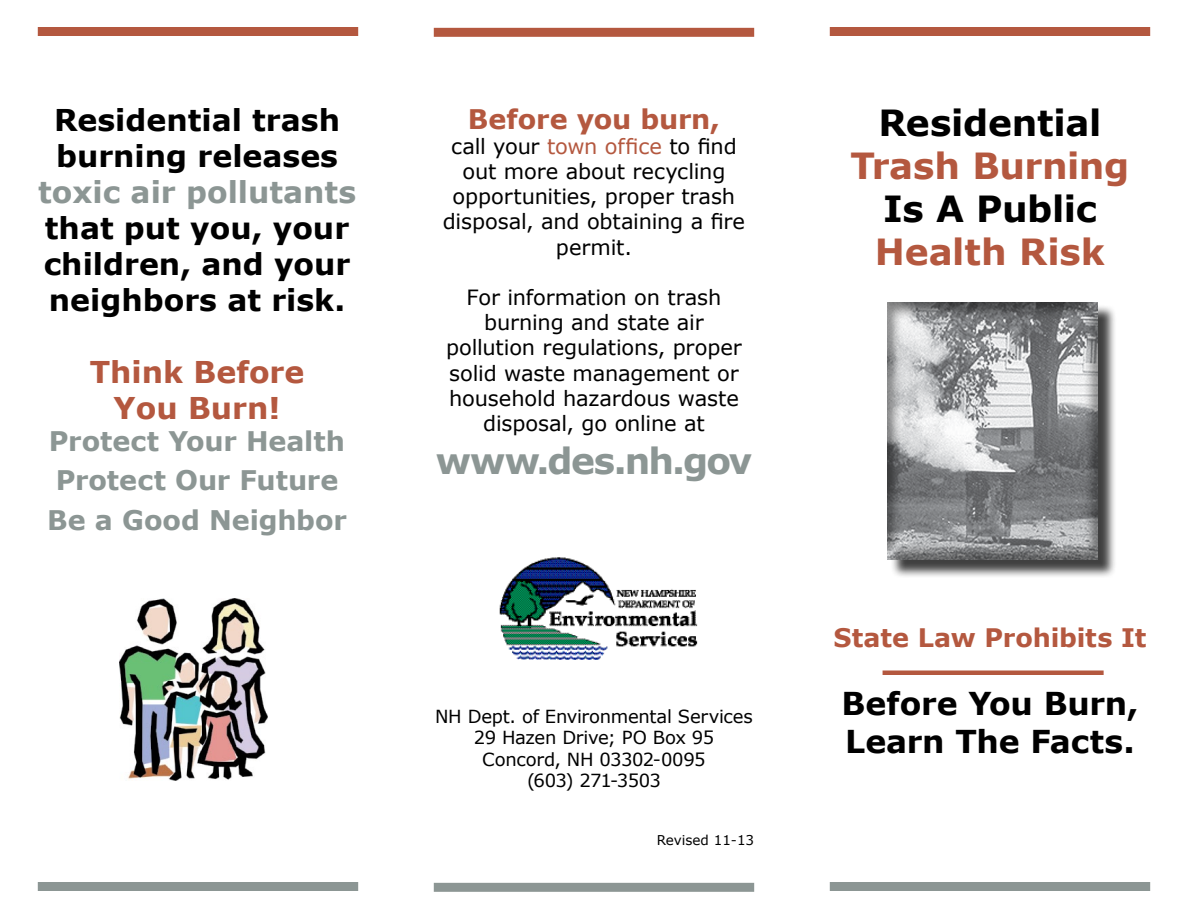
<style>
.page{position:relative;width:1188px;height:918px;background:#fff}
.page>*{position:absolute;margin:0;border:0;box-sizing:border-box;transform-origin:0 0}
.t1{font:700 36px "Verdana";letter-spacing:-.01em;color:#b4583f}
.t2{font:700 36px "Verdana";letter-spacing:-.01em;color:#000}
.t3{font:700 36px "Verdana";letter-spacing:-.05em;color:#8c9694}
.t4{font:700 31.5px/37.8px "Verdana";letter-spacing:-.01em;color:#000}
.t5{font:700 30px/36px "Verdana";color:#000}
.t6{font:700 30px/36px "Verdana";color:#b4583f;text-align:center}
.t7{font:700 30px "Verdana";color:#8c9694}
.t8{font:700 27px/39.2px "Verdana";color:#8c9694;text-align:center}
.t9{font:700 27px "Verdana";letter-spacing:-.005em;color:#b4583f}
.t10{font:700 25.5px "Verdana";letter-spacing:-.005em;color:#b4583f}
.t11{font:21px/25.2px "Verdana";letter-spacing:-.01em;color:#000;text-align:center}
.t12{font:18px/21.6px "Verdana";letter-spacing:-.02em;color:#000;text-align:center}
.t13{font:13.5px "Verdana";color:#000}
.s1{color:#b4583f}
</style>
<div class="page">
<div style="left:890px;top:304px;width:227px;height:275px;background:#000;opacity:.75"></div>
<div style="left:874px;top:302px;width:237px;height:258px;background:#000;opacity:.5"></div>
<img style="left:120px;top:599px;width:148px;height:182px">
<div style="left:883px;top:670px;width:221px;height:5px;background:#b4583f"></div>
<img style="left:499px;top:557px;width:199px;height:103px">
<div style="left:830px;top:27px;width:320px;height:9px;background:#b4583f"></div>
<div style="left:830px;top:882px;width:320px;height:9px;background:#8c9694"></div>
<div style="left:434px;top:28px;width:320px;height:9px;background:#b4583f"></div>
<div style="left:434px;top:883px;width:320px;height:9px;background:#8c9694"></div>
<div style="left:38px;top:27px;width:320px;height:9px;background:#b4583f"></div>
<div style="left:38px;top:882px;width:320px;height:9px;background:#8c9694"></div>
<h3 class="t5" style="left:54px;top:101px;width:287px">Residential trash burning releases</h3>
<h3 class="t7" style="left:38px;top:173px;width:319px">toxic air pollutants</h3>
<h3 class="t5" style="left:44px;top:209px;width:308px;text-align:justify">that put you, your children, and your neighbors at risk.</h3>
<h3 class="t6" style="left:90px;top:353px;width:216px">Think Before<br>You Burn!</h3>
<p class="t8" style="left:47px;top:421px;width:301px">Protect Your Health<br>Protect Our Future<br>Be a Good Neighbor</p>
<p class="t9" style="left:468px;top:102px;width:254px">Before you burn,</p>
<p class="t11" style="left:443px;top:133px;width:304px">call your <span class="s1">town office</span> to find out more about recycling opportunities, proper trash disposal, and obtaining a fire permit.</p>
<p class="t11" style="left:446px;top:284px;width:297px">For information on trash burning and state air pollution regulations, proper solid waste management or household hazardous waste disposal, go online at</p>
<h1 class="t3" style="left:436px;top:438px;width:318px">www.des.nh.gov</h1>
<p class="t12" style="left:435px;top:705px;width:319px">NH Dept. of Environmental Services<br>29 Hazen Drive; PO Box 95<br>Concord, NH 03302-0095<br>(603) 271-3503</p>
<p class="t13" style="left:657px;top:831px;width:99px">Revised 11-13</p>
<h1 class="t2" style="left:879px;top:100px;width:224px">Residential</h1>
<h1 class="t1" style="left:851px;top:143px;width:280px">Trash Burning</h1>
<h1 class="t2" style="left:883px;top:186px;width:215px">Is A Public</h1>
<h1 class="t1" style="left:875px;top:229px;width:232px">Health Risk</h1>
<p class="t10" style="left:834px;top:621px;width:314px">State Law Prohibits It</p>
<h2 class="t4" style="left:842px;top:684px;width:298px">Before You Burn,<br>Learn The Facts.</h2>
</div>
